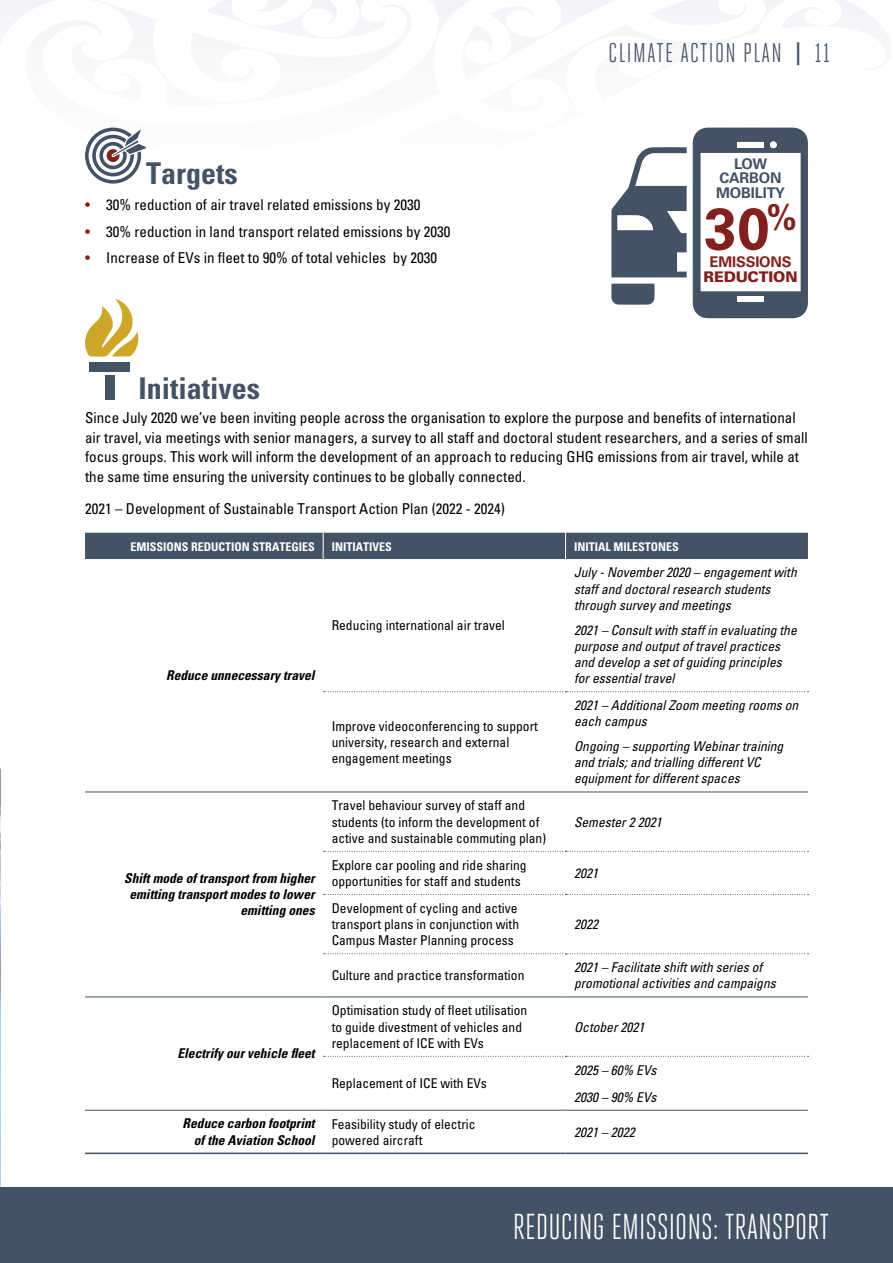
<style>
.page{position:relative;width:893px;height:1263px;background:#fff}
.page>*{position:absolute;margin:0;border:0;box-sizing:border-box;transform-origin:0 0}
.HEADING{font:700 58.8px "Univers LT Std";color:#83201e}
.t1{font:36px "Heroic Condensed";color:#fff}
.Body_SubHeading{font:30px "Univers Condensed Bold Macron";color:#445266}
.t2{font:27px "Heroic Condensed";letter-spacing:.05em;color:#445266}
.Body{font:15px/19.5px "Univers Condensed Macron";color:#000}
.Body_Bullet{font:15px "Univers Condensed Macron";color:#000}
.HEADING-2{font:700 14.7px/14.7px "Univers LT Std";letter-spacing:-.01em;color:#445266;text-align:center}
.HEADING-3{font:700 14.7px "Univers LT Std";letter-spacing:-.01em;color:#83201e}
.HEADING-4{font:900 14.7px "Univers LT Std";letter-spacing:-.01em;color:#83201e}
.Body-2{font:13.5px/16.2px "Univers Condensed Macron";color:#000}
.Body-3{font:13.5px/16.2px "Univers Condensed Oblique Macron";color:#000}
.Body-4{font:13.5px/16.2px "Univers Condensed Bold Oblique Macron";color:#000;text-align:right}
.Body-5{font:12px "Univers Condensed Bold Macron";color:#fff}
.s1{color:#83201e}
.s2{font-weight:800}
</style>
<div class="page">
<div style="left:0;top:1187px;width:893px;height:76px;background:#445266"></div>
<svg style="left:611px;top:284px;width:44px;height:21px"></svg>
<svg style="left:693px;top:170px;width:115px;height:148px"></svg>
<div style="left:737px;top:296px;width:26px;height:6px;background:#fff"></div>
<svg style="left:611px;top:170px;width:76px;height:107px"></svg>
<div style="left:737px;top:208px;width:27px;height:26px;background:#fff;border-radius:50%"></div>
<svg style="left:85px;top:151px;width:57px;height:33px"></svg>
<div style="left:89px;top:362px;width:41px;height:10px;background:#445266"></div>
<svg style="left:85px;top:299px;width:54px;height:58px"></svg>
<div style="left:105px;top:375px;width:9px;height:24px;background:#445266"></div>
<div style="left:85px;top:533px;width:723px;height:26px;background:#445266"></div>
<svg style="left:324px;top:691px;width:484px;height:1px"></svg>
<hr style="left:85px;top:791px;width:238px;height:1px;background:#445266">
<hr style="left:323px;top:791px;width:243px;height:1px;background:#445266">
<hr style="left:566px;top:791px;width:242px;height:1px;background:#445266">
<svg style="left:324px;top:851px;width:484px;height:1px"></svg>
<svg style="left:324px;top:894px;width:484px;height:1px"></svg>
<svg style="left:324px;top:953px;width:484px;height:1px"></svg>
<hr style="left:85px;top:996px;width:238px;height:1px;background:#445266">
<hr style="left:323px;top:996px;width:243px;height:1px;background:#445266">
<hr style="left:566px;top:996px;width:242px;height:1px;background:#445266">
<hr style="left:85px;top:1110px;width:238px;height:1px;background:#445266">
<hr style="left:323px;top:1110px;width:243px;height:1px;background:#445266">
<hr style="left:566px;top:1110px;width:242px;height:1px;background:#445266">
<hr style="left:85px;top:1152px;width:238px;height:2px;background:#445266">
<hr style="left:323px;top:1152px;width:243px;height:2px;background:#445266">
<hr style="left:566px;top:1152px;width:242px;height:2px;background:#445266">
<svg style="left:324px;top:1056px;width:484px;height:1px"></svg>
<img style="left:0;top:768px;width:1px;height:419px">
<svg style="left:0;top:0;width:15px;height:27px"></svg>
<svg style="left:633px;top:0;width:248px;height:170px"></svg>
<svg style="left:15px;top:0;width:634px;height:151px"></svg>
<p class="Body_SubHeading" style="left:146px;top:155px;width:93px">Targets</p>
<p class="Body_Bullet" style="left:85px;top:195px;width:337px"><span class="s1">•</span> 30% reduction of air travel related emissions by 2030</p>
<p class="Body_Bullet" style="left:85px;top:222px;width:367px"><span class="s1">•</span> 30% reduction in land transport related emissions by 2030</p>
<p class="Body_Bullet" style="left:85px;top:248px;width:353px"><span class="s1">•</span> Increase of EVs in fleet to 90% of total vehicles by 2030</p>
<h3 class="t2" style="left:609px;top:37px;width:223px">CLIMATE ACTION PLAN <span class="s2">|</span> 11</h3>
<p class="HEADING-2" style="left:716px;top:156px;width:70px">LOW<br>CARBON<br>MOBILITY</p>
<p class="HEADING" style="left:704px;top:194px;width:94px">30<sup>%</sup></p>
<p class="HEADING-3" style="left:709px;top:253px;width:84px">EMISSIONS</p>
<p class="HEADING-4" style="left:704px;top:268px;width:96px">REDUCTION</p>
<p class="Body_SubHeading" style="left:138px;top:370px;width:123px">Initiatives</p>
<p class="Body" style="left:85px;top:408px;width:724px">Since July 2020 we’ve been inviting people across the organisation to explore the purpose and benefits of international air travel, via meetings with senior managers, a survey to all staff and doctoral student researchers, and a series of small focus groups. This work will inform the development of an approach to reducing GHG emissions from air travel, while at the same time ensuring the university continues to be globally connected.</p>
<p class="Body" style="left:85px;top:498px;width:421px">2021 – Development of Sustainable Transport Action Plan (2022 - 2024)</p>
<p class="Body-5" style="left:131px;top:539px;width:186px">EMISSIONS REDUCTION STRATEGIES</p>
<p class="Body-5" style="left:332px;top:539px;width:62px">INITIATIVES</p>
<p class="Body-5" style="left:574px;top:539px;width:106px">INITIAL MILESTONES</p>
<p class="Body-4" style="left:166px;top:667px;width:150px">Reduce unnecessary travel</p>
<p class="Body-4" style="left:124px;top:870px;width:192px">Shift mode of transport from higher emitting transport modes to lower emitting ones</p>
<p class="Body-4" style="left:177px;top:1045px;width:139px">Electrify our vehicle fleet</p>
<p class="Body-2" style="left:332px;top:617px;width:175px">Reducing international air travel</p>
<p class="Body-2" style="left:332px;top:717px;width:208px">Improve videoconferencing to support university, research and external engagement meetings</p>
<p class="Body-2" style="left:332px;top:797px;width:216px">Travel behaviour survey of staff and students (to inform the development of active and sustainable commuting plan)</p>
<p class="Body-3" style="left:574px;top:564px;width:224px">July - November 2020 – engagement with staff and doctoral research students through survey and meetings</p>
<p class="Body-3" style="left:574px;top:621px;width:224px">2021 – Consult with staff in evaluating the purpose and output of travel practices and develop a set of guiding principles for essential travel</p>
<p class="Body-3" style="left:574px;top:697px;width:226px">2021 – Additional Zoom meeting rooms on each campus</p>
<p class="Body-3" style="left:574px;top:738px;width:211px">Ongoing – supporting Webinar training and trials; and trialling different VC equipment for different spaces</p>
<p class="Body-3" style="left:574px;top:813px;width:89px">Semester 2 2021</p>
<p class="Body-2" style="left:332px;top:856px;width:196px">Explore car pooling and ride sharing opportunities for staff and students</p>
<p class="Body-3" style="left:574px;top:864px;width:25px">2021</p>
<p class="Body-2" style="left:332px;top:900px;width:189px;text-align:justify">Development of cycling and active transport plans in conjunction with Campus Master Planning process</p>
<p class="Body-3" style="left:574px;top:916px;width:25px">2022</p>
<p class="Body-2" style="left:332px;top:967px;width:194px">Culture and practice transformation</p>
<p class="Body-3" style="left:574px;top:959px;width:203px">2021 – Facilitate shift with series of promotional activities and campaigns</p>
<p class="Body-2" style="left:332px;top:1002px;width:197px">Optimisation study of fleet utilisation to guide divestment of vehicles and replacement of ICE with EVs</p>
<p class="Body-2" style="left:332px;top:1075px;width:157px">Replacement of ICE with EVs</p>
<p class="Body-3" style="left:574px;top:1018px;width:72px">October 2021</p>
<p class="Body-3" style="left:574px;top:1061px;width:84px">2025 – 60% EVs</p>
<p class="Body-3" style="left:574px;top:1088px;width:84px">2030 – 90% EVs</p>
<p class="Body-4" style="left:183px;top:1115px;width:134px">Reduce carbon footprint of the Aviation School</p>
<p class="Body-2" style="left:332px;top:1115px;width:145px">Feasibility study of electric powered aircraft</p>
<p class="Body-3" style="left:574px;top:1123px;width:62px">2021 – 2022</p>
<p class="t1" style="left:513px;top:1206px;width:318px">REDUCING EMISSIONS: TRANSPORT</p>
</div>
